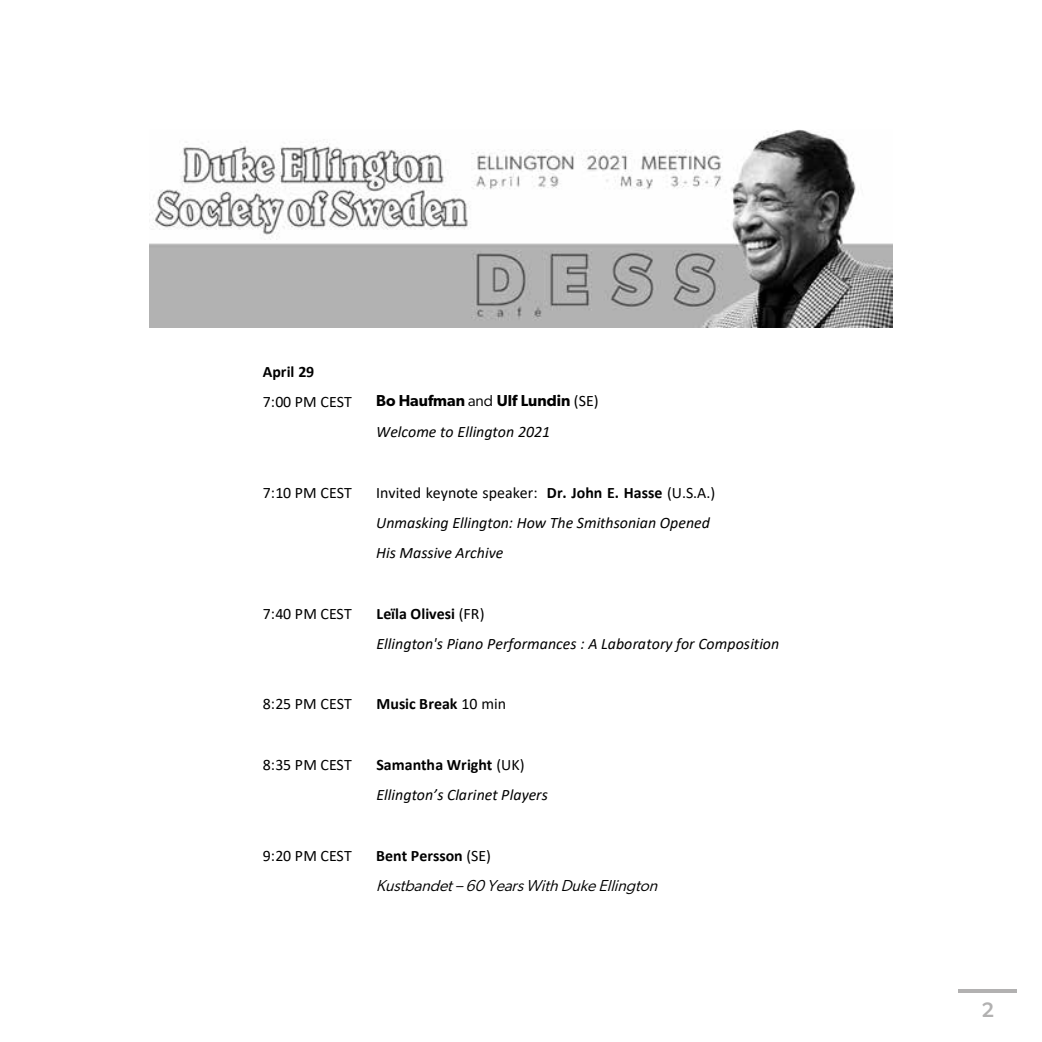
<style>
.page{position:relative;width:1042px;height:1042px;background:#fff}
.page>*{position:absolute;margin:0;border:0;box-sizing:border-box;transform-origin:0 0}
.t1{font:500 21px "Gibson";color:#b2b1b1}
.t2{font:italic 15.92px/30.3px "Calibri";color:#000}
.t3{font:15.92px "Calibri";color:#000}
.t4{font:700 15.92px "Calibri";color:#000}
.t5{font:italic 15.92px "Gibson";color:#000}
.t6{font:600 15.92px "Gibson";color:#000}
.s1{font-weight:400}
.s2{font-family:"Calibri";font-weight:400}
.s3{font-style:normal}
.s4{font-weight:700;font-style:normal}
</style>
<div class="page">
<svg style="left:958px;top:989px;width:59px;height:3px"></svg>
<img style="left:149px;top:130px;width:744px;height:197px">
<p class="t4" style="left:263px;top:360px;width:53px">April 29</p>
<p class="t3" style="left:263px;top:391px;width:91px">7:00 PM CEST</p>
<p class="t6" style="left:376px;top:391px;width:224px">Bo Haufman <span class="s1">and</span> Ulf Lundin <span class="s2">(SE)</span></p>
<p class="t2" style="left:376px;top:416px;width:176px">Welcome to Ellington 2021</p>
<p class="t3" style="left:263px;top:481px;width:91px">7:10 PM CEST</p>
<p class="t2" style="left:376px;top:477px;width:340px"><span class="s3">Invited keynote speaker:</span> <span class="s4">Dr. John E. Hasse</span> <span class="s3">(U.S.A.)<br></span>Unmasking Ellington: How The Smithsonian Opened<br>His Massive Archive</p>
<p class="t3" style="left:263px;top:602px;width:91px">7:40 PM CEST</p>
<p class="t2" style="left:376px;top:598px;width:404px"><span class="s4">Leïla Olivesi</span> <span class="s3">(FR)<br></span>Ellington's Piano Performances : A Laboratory for Composition</p>
<p class="t3" style="left:263px;top:693px;width:91px">8:25 PM CEST</p>
<p class="t4" style="left:376px;top:693px;width:131px">Music Break <span class="s1">10 min</span></p>
<p class="t3" style="left:263px;top:754px;width:91px">8:35 PM CEST</p>
<p class="t2" style="left:376px;top:749px;width:173px"><span class="s4">Samantha Wright</span> <span class="s3">(UK)<br></span>Ellington’s Clarinet Players</p>
<p class="t3" style="left:263px;top:844px;width:91px">9:20 PM CEST</p>
<p class="t4" style="left:376px;top:844px;width:116px">Bent Persson <span class="s1">(SE)</span></p>
<p class="t5" style="left:376px;top:876px;width:287px">Kustbandet–60YearsWithDukeEllington</p>
<h1 class="t1" style="left:981px;top:997px;width:14px">2</h1>
</div>
